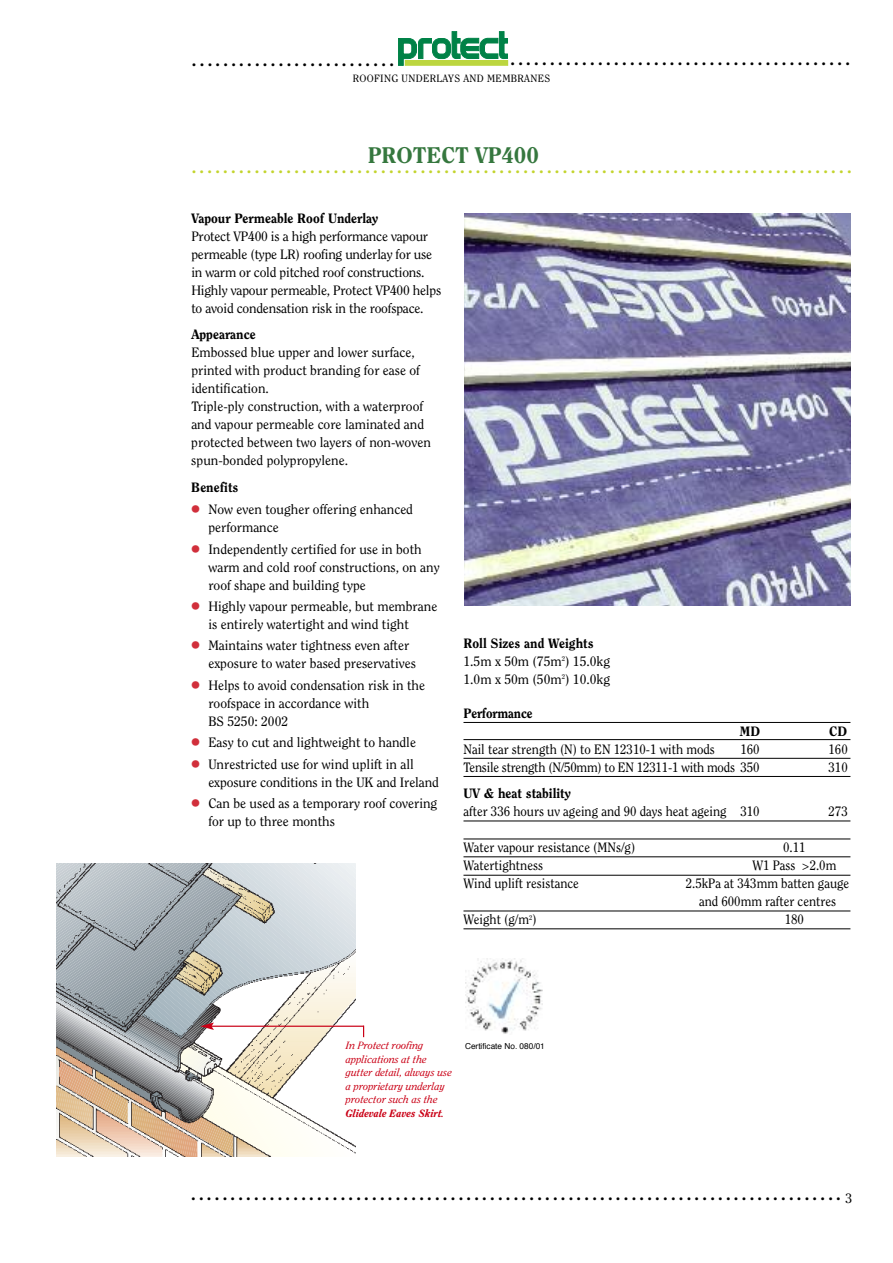
<style>
.page{position:relative;width:893px;height:1263px;background:#fff}
.page>*{position:absolute;margin:0;border:0;box-sizing:border-box;transform-origin:0 0}
.t1{font:800 22.5px "Clearface";color:#35773e}
.t2{font:700 21px "Clearface";color:#000}
.t3{font:700 21px "Clearface";color:#c3d42d}
.t4{font:13.5px/18px "Clearface";color:#000}
.t5{font:13.5px/18px "Clearface";color:#000;text-align:center;scale:.95 1}
.t6{font:800 13.5px "Clearface";color:#000}
.t7{font:italic 10.5px/13.5px "Clearface";color:#ca0016}
.t8{font:10.5px "Clearface";letter-spacing:.03em;color:#000}
.t9{font:8.25px "Helvetica";color:#000}
.s1{font-family:"Universal Newswith Comm Pi";font-size:15px;color:#d12f3b}
.s2{font-weight:800}
.s3{font-weight:700}
</style>
<div class="page">
<svg style="left:398px;top:32px;width:110px;height:33px"></svg>
<img style="left:464px;top:214px;width:386px;height:391px">
<img style="left:466px;top:958px;width:77px;height:76px">
<hr style="left:211px;top:1025px;width:153px;height:2px;background:#ca0016">
<svg style="left:57px;top:863px;width:298px;height:294px"></svg>
<hr style="left:463px;top:722px;width:387px;height:1px;background:#000">
<hr style="left:463px;top:739px;width:387px;height:1px;background:#000">
<hr style="left:463px;top:758px;width:387px;height:1px;background:#000">
<hr style="left:463px;top:776px;width:387px;height:1px;background:#000">
<hr style="left:463px;top:820px;width:387px;height:1px;background:#000">
<hr style="left:463px;top:838px;width:387px;height:1px;background:#000">
<hr style="left:463px;top:856px;width:387px;height:1px;background:#000">
<hr style="left:463px;top:875px;width:387px;height:1px;background:#000">
<hr style="left:463px;top:910px;width:387px;height:1px;background:#000">
<hr style="left:463px;top:928px;width:387px;height:1px;background:#000">
<h2 class="t2" style="left:192px;top:50px;width:204px">..........................</h2>
<h2 class="t2" style="left:510px;top:49px;width:342px">...........................................</h2>
<p class="t8" style="left:353px;top:74px;width:199px">ROOFING UNDERLAYS AND MEMBRANES</p>
<h1 class="t1" style="left:368px;top:146px;width:173px">PROTECT VP400</h1>
<h2 class="t3" style="left:191px;top:157px;width:662px">....................................................................................</h2>
<p class="t6" style="left:191px;top:213px;width:188px">Vapour Permeable Roof Underlay</p>
<p class="t4" style="left:191px;top:228px;width:251px">Protect VP400 is a high performance vapour permeable (type LR) roofing underlay for use in warm or cold pitched roof constructions.<br>Highly vapour permeable, Protect VP400 helps to avoid condensation risk in the roofspace.</p>
<p class="t6" style="left:191px;top:329px;width:66px">Appearance</p>
<p class="t4" style="left:191px;top:345px;width:241px">Embossed blue upper and lower surface, printed with product branding for ease of identification.<br>Triple-ply construction, with a waterproof and vapour permeable core laminated and protected between two layers of non-woven spun-bonded polypropylene.</p>
<p class="t6" style="left:191px;top:482px;width:49px">Benefits</p>
<p class="t4" style="left:208px;top:501px;width:206px;text-indent:-17px"><span class="s1">●</span> Now even tougher offering enhanced performance</p>
<p class="t4" style="left:208px;top:541px;width:233px;text-indent:-17px"><span class="s1">●</span> Independently certified for use in both warm and cold roof constructions, on any roof shape and building type</p>
<p class="t4" style="left:208px;top:598px;width:231px;text-indent:-17px"><span class="s1">●</span> Highly vapour permeable, but membrane is entirely watertight and wind tight</p>
<p class="t4" style="left:208px;top:637px;width:209px;text-indent:-17px"><span class="s1">●</span> Maintains water tightness even after exposure to water based preservatives</p>
<p class="t4" style="left:208px;top:677px;width:218px;text-indent:-17px"><span class="s1">●</span> Helps to avoid condensation risk in the roofspace in accordance with<br>BS 5250: 2002</p>
<p class="t4" style="left:191px;top:734px;width:226px"><span class="s1">●</span> Easy to cut and lightweight to handle</p>
<p class="t4" style="left:208px;top:756px;width:232px;text-indent:-17px"><span class="s1">●</span> Unrestricted use for wind uplift in all exposure conditions in the UK and Ireland</p>
<p class="t4" style="left:208px;top:795px;width:231px;text-indent:-17px"><span class="s1">●</span> Can be used as a temporary roof covering for up to three months</p>
<p class="t4" style="left:463px;top:635px;width:148px"><span class="s2">Roll Sizes and Weights<br></span>1.5m x 50m (75m<sup>2</sup>) 15.0kg<br>1.0m x 50m (50m<sup>2</sup>) 10.0kg</p>
<p class="t6" style="left:463px;top:707px;width:71px">Performance</p>
<p class="t6" style="left:740px;top:725px;width:22px">MD</p>
<p class="t6" style="left:829px;top:725px;width:19px">CD</p>
<p class="t5" style="left:463px;top:741px;width:266px">Nail tear strength (N) to EN 12310-1 with mods</p>
<p class="t5" style="left:740px;top:741px;width:22px">160</p>
<p class="t5" style="left:828px;top:741px;width:22px">160</p>
<p class="t5" style="left:463px;top:759px;width:313px">Tensile strength (N/50mm) to EN 12311-1 with mods 350</p>
<p class="t5" style="left:828px;top:759px;width:22px">310</p>
<p class="t6" style="left:463px;top:788px;width:109px">UV &amp; heat stability</p>
<p class="t5" style="left:463px;top:803px;width:313px">after 336 hours uv ageing and 90 days heat ageing 310</p>
<p class="t5" style="left:828px;top:803px;width:22px">273</p>
<p class="t5" style="left:463px;top:839px;width:182px">Water vapour resistance (MNs/g)</p>
<p class="t5" style="left:783px;top:839px;width:25px">0.11</p>
<p class="t5" style="left:463px;top:857px;width:85px">Watertightness</p>
<p class="t5" style="left:752px;top:857px;width:90px">W1 Pass &gt;2.0m</p>
<p class="t5" style="left:463px;top:875px;width:123px">Wind uplift resistance</p>
<p class="t5" style="left:686px;top:875px;width:174px">2.5kPa at 343mm batten gauge and 600mm rafter centres</p>
<p class="t5" style="left:463px;top:911px;width:78px">Weight (g/m<sup>2</sup>)</p>
<p class="t5" style="left:785px;top:911px;width:22px">180</p>
<p class="t7" style="left:346px;top:1039px;width:79px">In Protect roofing</p>
<p class="t9" style="left:465px;top:1042px;width:81px">Certificate No. 080/01</p>
<p class="t7" style="left:346px;top:1053px;width:108px">applications at the gutter detail, always use a proprietary underlay protector such as the<br><span class="s2">Glidevale Eaves Skirt</span><span class="s3">.</span></p>
<p class="t4" style="left:846px;top:1190px;width:8px">3</p>
<h2 class="t2" style="left:191px;top:1184px;width:652px">...................................................................................</h2>
</div>
